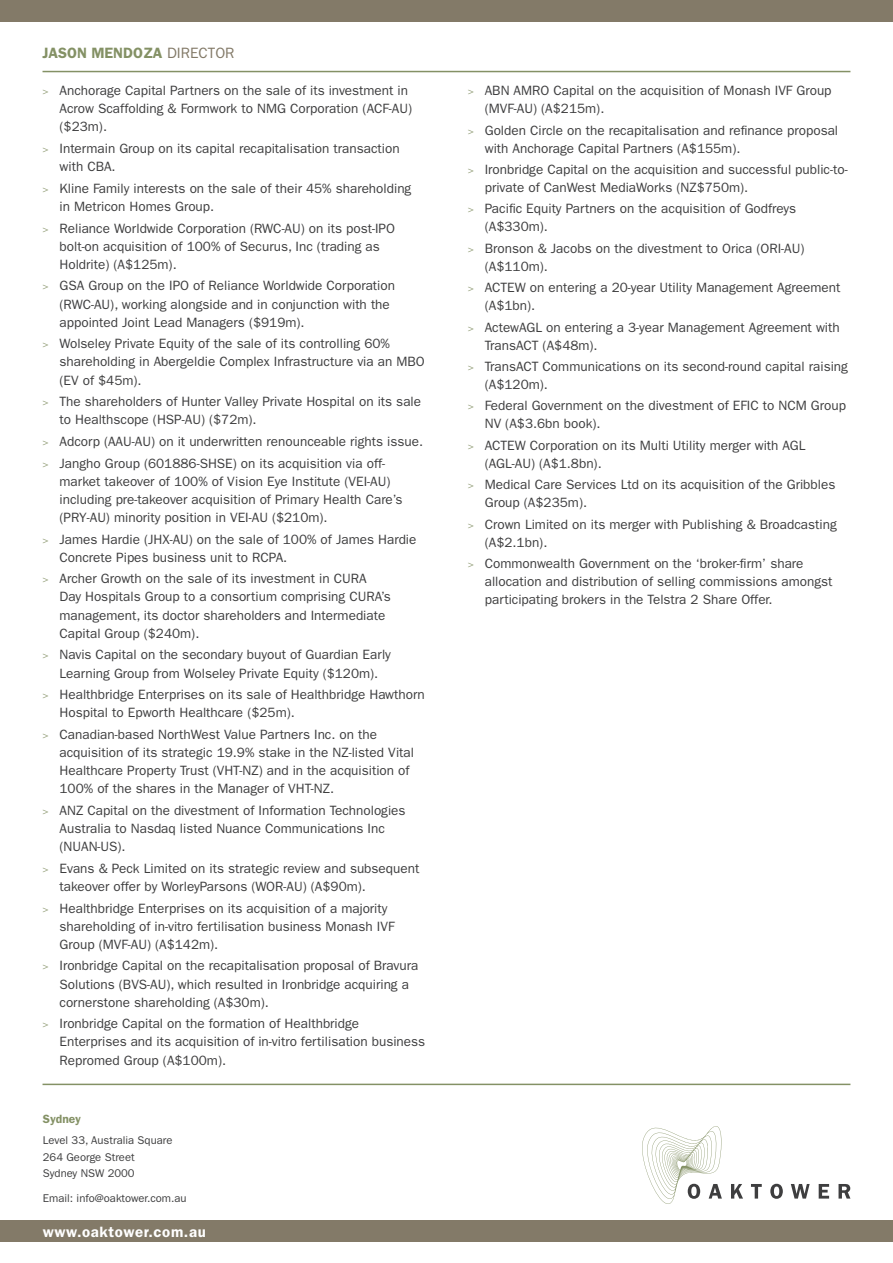
<style>
.page{position:relative;width:893px;height:1263px;background:#fff}
.page>*{position:absolute;margin:0;border:0;box-sizing:border-box;transform-origin:0 0}
.t1{font:600 15px "Franklin Gothic LT";color:#849165}
.t2{font:600 15px "Franklin Gothic LT";letter-spacing:.04em;color:#fff}
.t3{font:13.5px/18.1px "Franklin Gothic LT";color:#3e3e3f}
.t4{font:600 12px "Franklin Gothic LT";color:#849165}
.t5{font:11.25px/16.5px "Franklin Gothic LT";color:#3e3e3f}
.s1{font-weight:400;color:#837a68}
.s2{font-size:10.5px;color:#8d9971}
</style>
<div class="page">
<div style="left:0;top:0;width:893px;height:21px;background:#837a68"></div>
<div style="left:0;top:1220px;width:893px;height:22px;background:#837a68"></div>
<svg style="left:642px;top:1126px;width:80px;height:78px"></svg>
<svg style="left:731px;top:1184px;width:12px;height:14px"></svg>
<svg style="left:751px;top:1184px;width:11px;height:14px"></svg>
<svg style="left:770px;top:1184px;width:13px;height:15px"></svg>
<svg style="left:791px;top:1184px;width:19px;height:14px"></svg>
<svg style="left:819px;top:1184px;width:10px;height:14px"></svg>
<svg style="left:838px;top:1184px;width:12px;height:14px"></svg>
<hr style="left:43px;top:1084px;width:807px;height:1px;background:#849165">
<hr style="left:43px;top:71px;width:807px;height:1px;background:#849165">
<p class="t1" style="left:43px;top:44px;width:193px">JASON MENDOZA <span class="s1">DIRECTOR</span></p>
<p class="t3" style="left:60px;top:82px;width:354px;text-indent:-17px"><span class="s2">&gt;</span> Anchorage Capital Partners on the sale of its investment in<br>Acrow Scaffolding &amp; Formwork to NMG Corporation (ACF-AU) ($23m).</p>
<p class="t3" style="left:60px;top:139px;width:342px;text-indent:-17px"><span class="s2">&gt;</span> Intermain Group on its capital recapitalisation transaction with CBA.</p>
<p class="t3" style="left:60px;top:179px;width:353px;text-indent:-17px"><span class="s2">&gt;</span> Kline Family interests on the sale of their 45% shareholding in Metricon Homes Group.</p>
<p class="t3" style="left:60px;top:219px;width:337px;text-indent:-17px"><span class="s2">&gt;</span> Reliance Worldwide Corporation (RWC-AU) on its post-IPO bolt-on acquisition of 100% of Securus, Inc (trading as<br>Holdrite) (A$125m).</p>
<p class="t3" style="left:60px;top:277px;width:337px;text-indent:-17px"><span class="s2">&gt;</span> GSA Group on the IPO of Reliance Worldwide Corporation (RWC-AU), working alongside and in conjunction with the appointed Joint Lead Managers ($919m).</p>
<p class="t3" style="left:60px;top:335px;width:367px;text-indent:-17px"><span class="s2">&gt;</span> Wolseley Private Equity of the sale of its controlling 60% shareholding in Abergeldie Complex Infrastructure via an MBO (EV of $45m).</p>
<p class="t3" style="left:60px;top:393px;width:363px;text-indent:-17px"><span class="s2">&gt;</span> The shareholders of Hunter Valley Private Hospital on its sale to Healthscope (HSP-AU) ($72m).</p>
<p class="t3" style="left:43px;top:431px;width:382px;line-height:21.6px"><span class="s2">&gt;</span> Adcorp (AAU-AU) on it underwritten renounceable rights issue. <span class="s2">&gt;</span> Jangho Group (601886-SHSE) on its acquisition via off-</p>
<p class="t3" style="left:60px;top:472px;width:344px">market takeover of 100% of Vision Eye Institute (VEI-AU) including pre-takeover acquisition of Primary Health Care’s (PRY-AU) minority position in VEI-AU ($210m).</p>
<p class="t3" style="left:60px;top:530px;width:358px;text-indent:-17px"><span class="s2">&gt;</span> James Hardie (JHX-AU) on the sale of 100% of James Hardie<br>Concrete Pipes business unit to RCPA.</p>
<p class="t3" style="left:60px;top:570px;width:333px;text-indent:-17px"><span class="s2">&gt;</span> Archer Growth on the sale of its investment in CURA Day Hospitals Group to a consortium comprising CURA’s management, its doctor shareholders and Intermediate Capital Group ($240m).</p>
<p class="t3" style="left:43px;top:646px;width:350px;text-align:center"><span class="s2">&gt;</span> Navis Capital on the secondary buyout of Guardian Early<br>Learning Group from Wolseley Private Equity ($120m).</p>
<p class="t3" style="left:60px;top:685px;width:367px;text-indent:-17px"><span class="s2">&gt;</span> Healthbridge Enterprises on its sale of Healthbridge Hawthorn<br>Hospital to Epworth Healthcare ($25m).</p>
<p class="t3" style="left:60px;top:725px;width:356px;text-indent:-17px"><span class="s2">&gt;</span> Canadian-based NorthWest Value Partners Inc. on the acquisition of its strategic 19.9% stake in the NZ-listed Vital Healthcare Property Trust (VHT-NZ) and in the acquisition of 100% of the shares in the Manager of VHT-NZ.</p>
<p class="t3" style="left:60px;top:801px;width:348px;text-indent:-17px"><span class="s2">&gt;</span> ANZ Capital on the divestment of Information Technologies<br>Australia to Nasdaq listed Nuance Communications Inc (NUAN-US).</p>
<p class="t3" style="left:60px;top:859px;width:361px;text-indent:-17px"><span class="s2">&gt;</span> Evans &amp; Peck Limited on its strategic review and subsequent takeover offer by WorleyParsons (WOR-AU) (A$90m).</p>
<p class="t3" style="left:60px;top:899px;width:336px;text-indent:-17px"><span class="s2">&gt;</span> Healthbridge Enterprises on its acquisition of a majority shareholding of in-vitro fertilisation business Monash IVF<br>Group (MVF-AU) (A$142m).</p>
<p class="t3" style="left:60px;top:957px;width:360px;text-indent:-17px"><span class="s2">&gt;</span> Ironbridge Capital on the recapitalisation proposal of Bravura<br>Solutions (BVS-AU), which resulted in Ironbridge acquiring a cornerstone shareholding (A$30m).</p>
<p class="t3" style="left:60px;top:1015px;width:367px;text-indent:-17px"><span class="s2">&gt;</span> Ironbridge Capital on the formation of Healthbridge<br>Enterprises and its acquisition of in-vitro fertilisation business<br>Repromed Group (A$100m).</p>
<p class="t4" style="left:43px;top:1112px;width:39px">Sydney</p>
<p class="t5" style="left:43px;top:1132px;width:131px">Level 33, Australia Square<br>264 George Street<br>Sydney NSW 2000</p>
<p class="t5" style="left:43px;top:1190px;width:145px">Email: info@oaktower.com.au</p>
<p class="t2" style="left:43px;top:1222px;width:164px">www.oaktower.com.au</p>
<p class="t3" style="left:485px;top:82px;width:348px;text-indent:-17px"><span class="s2">&gt;</span> ABN AMRO Capital on the acquisition of Monash IVF Group (MVF-AU) (A$215m).</p>
<p class="t3" style="left:485px;top:121px;width:355px;text-indent:-17px"><span class="s2">&gt;</span> Golden Circle on the recapitalisation and refinance proposal with Anchorage Capital Partners (A$155m).</p>
<p class="t3" style="left:485px;top:160px;width:364px;text-indent:-17px"><span class="s2">&gt;</span> Ironbridge Capital on the acquisition and successful public-to&shy;private of CanWest MediaWorks (NZ$750m).</p>
<p class="t3" style="left:485px;top:200px;width:313px;text-indent:-17px"><span class="s2">&gt;</span> Pacific Equity Partners on the acquisition of Godfreys (A$330m).</p>
<p class="t3" style="left:485px;top:239px;width:321px;text-indent:-17px"><span class="s2">&gt;</span> Bronson &amp; Jacobs on the divestment to Orica (ORI-AU) (A$110m).</p>
<p class="t3" style="left:485px;top:279px;width:357px;text-indent:-17px"><span class="s2">&gt;</span> ACTEW on entering a 20-year Utility Management Agreement (A$1bn).</p>
<p class="t3" style="left:485px;top:318px;width:356px;text-indent:-17px"><span class="s2">&gt;</span> ActewAGL on entering a 3-year Management Agreement with<br>TransACT (A$48m).</p>
<p class="t3" style="left:485px;top:357px;width:365px;text-indent:-17px"><span class="s2">&gt;</span> TransACT Communications on its second-round capital raising (A$120m).</p>
<p class="t3" style="left:485px;top:397px;width:363px;text-indent:-17px"><span class="s2">&gt;</span> Federal Government on the divestment of EFIC to NCM Group<br>NV (A$3.6bn book).</p>
<p class="t3" style="left:485px;top:436px;width:322px;text-indent:-17px"><span class="s2">&gt;</span> ACTEW Corporation on its Multi Utility merger with AGL (AGL-AU) (A$1.8bn).</p>
<p class="t3" style="left:485px;top:476px;width:352px;text-indent:-17px"><span class="s2">&gt;</span> Medical Care Services Ltd on its acquisition of the Gribbles<br>Group (A$235m).</p>
<p class="t3" style="left:485px;top:515px;width:354px;text-indent:-17px"><span class="s2">&gt;</span> Crown Limited on its merger with Publishing &amp; Broadcasting (A$2.1bn).</p>
<p class="t3" style="left:485px;top:555px;width:349px;text-indent:-17px"><span class="s2">&gt;</span> Commonwealth Government on the ‘broker-firm’ share allocation and distribution of selling commissions amongst participating brokers in the Telstra 2 Share Offer.</p>
</div>
